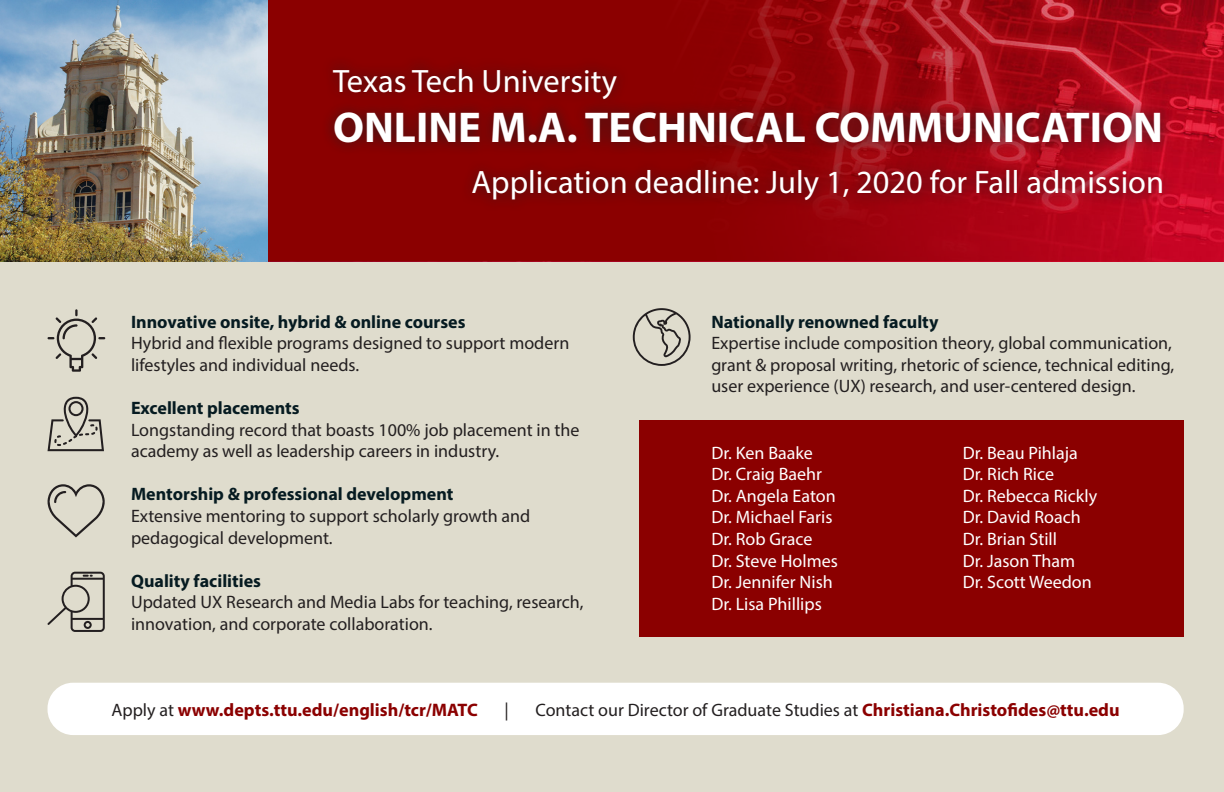
<style>
.page{position:relative;width:1224px;height:792px;background:#dfdccd}
.page>*{position:absolute;margin:0;border:0;box-sizing:border-box;transform-origin:0 0}
.t1{font:700 43.2px "Myriad Pro";color:#fff}
.t2{font:32.4px "Myriad Pro";color:#fff}
.t3{font:700 18.2px "Myriad Pro";color:#8b0000}
.t4{font:18px/21.6px "Myriad Pro";color:#231f20}
.t5{font:18px/21.6px "Myriad Pro";color:#fff}
.t6{font:700 18px "Myriad Pro";color:#061b21}
.s1{font-weight:400;font-size:18px;color:#231f20}
.s2{font-weight:700;font-size:18.2px;color:#8b0000}
</style>
<div class="page">
<img style="left:1152px;top:0;width:72px;height:261px">
<svg style="left:268px;top:0;width:884px;height:261px;background:#950308"></svg>
<div style="left:320px;top:55px;width:855px;height:158px;background:#231f20;opacity:.75"></div>
<div style="left:48px;top:683px;width:1136px;height:52px;background:#fff;border-radius:26px"></div>
<div style="left:639px;top:420px;width:545px;height:217px;background:#8b0000"></div>
<img style="left:0;top:0;width:268px;height:261px">
<svg style="left:48px;top:309px;width:57px;height:63px"></svg>
<svg style="left:48px;top:397px;width:56px;height:54px"></svg>
<svg style="left:48px;top:484px;width:57px;height:53px"></svg>
<svg style="left:48px;top:572px;width:57px;height:60px"></svg>
<svg style="left:633px;top:308px;width:58px;height:58px"></svg>
<h2 class="t2" style="left:333px;top:61px;width:286px">Texas Tech University</h2>
<h1 class="t1" style="left:333px;top:100px;width:832px">ONLINE M.A. TECHNICAL COMMUNICATION</h1>
<h2 class="t2" style="left:472px;top:163px;width:694px">Application deadline: July 1, 2020 for Fall admission</h2>
<p class="t6" style="left:131px;top:310px;width:336px">Innovative onsite, hybrid &amp; online courses</p>
<p class="t4" style="left:131px;top:332px;width:440px">Hybrid and flexible programs designed to support modern lifestyles and individual needs.</p>
<p class="t6" style="left:131px;top:396px;width:170px">Excellent placements</p>
<p class="t4" style="left:131px;top:418px;width:450px">Longstanding record that boasts 100% job placement in the academy as well as leadership careers in industry.</p>
<p class="t6" style="left:131px;top:483px;width:324px">Mentorship &amp; professional development</p>
<p class="t4" style="left:131px;top:505px;width:401px">Extensive mentoring to support scholarly growth and pedagogical development.</p>
<p class="t6" style="left:131px;top:569px;width:132px">Quality facilities</p>
<p class="t4" style="left:131px;top:591px;width:454px">Updated UX Research and Media Labs for teaching, research, innovation, and corporate collaboration.</p>
<p class="t6" style="left:711px;top:310px;width:229px">Nationally renowned faculty</p>
<p class="t4" style="left:711px;top:332px;width:464px">Expertise include composition theory, global communication, grant &amp; proposal writing, rhetoric of science, technical editing, user experience (UX) research, and user-centered design.</p>
<p class="t5" style="left:711px;top:441px;width:128px">Dr. Ken Baake<br>Dr. Craig Baehr<br>Dr. Angela Eaton<br>Dr. Michael Faris<br>Dr. Rob Grace<br>Dr. Steve Holmes<br>Dr. Jennifer Nish<br>Dr. Lisa Phillips</p>
<p class="t5" style="left:963px;top:441px;width:136px">Dr. Beau Pihlaja<br>Dr. Rich Rice<br>Dr. Rebecca Rickly<br>Dr. David Roach<br>Dr. Brian Still<br>Dr. Jason Tham<br>Dr. Scott Weedon</p>
<p class="t3" style="left:112px;top:698px;width:368px"><span class="s1">Apply at</span> www.depts.ttu.edu/english/tcr/MATC</p>
<p class="t4" style="left:505px;top:699px;width:6px">|</p>
<p class="t4" style="left:536px;top:699px;width:586px">Contact our Director of Graduate Studies at <span class="s2">Christiana.Christofides@ttu.edu</span></p>
</div>
